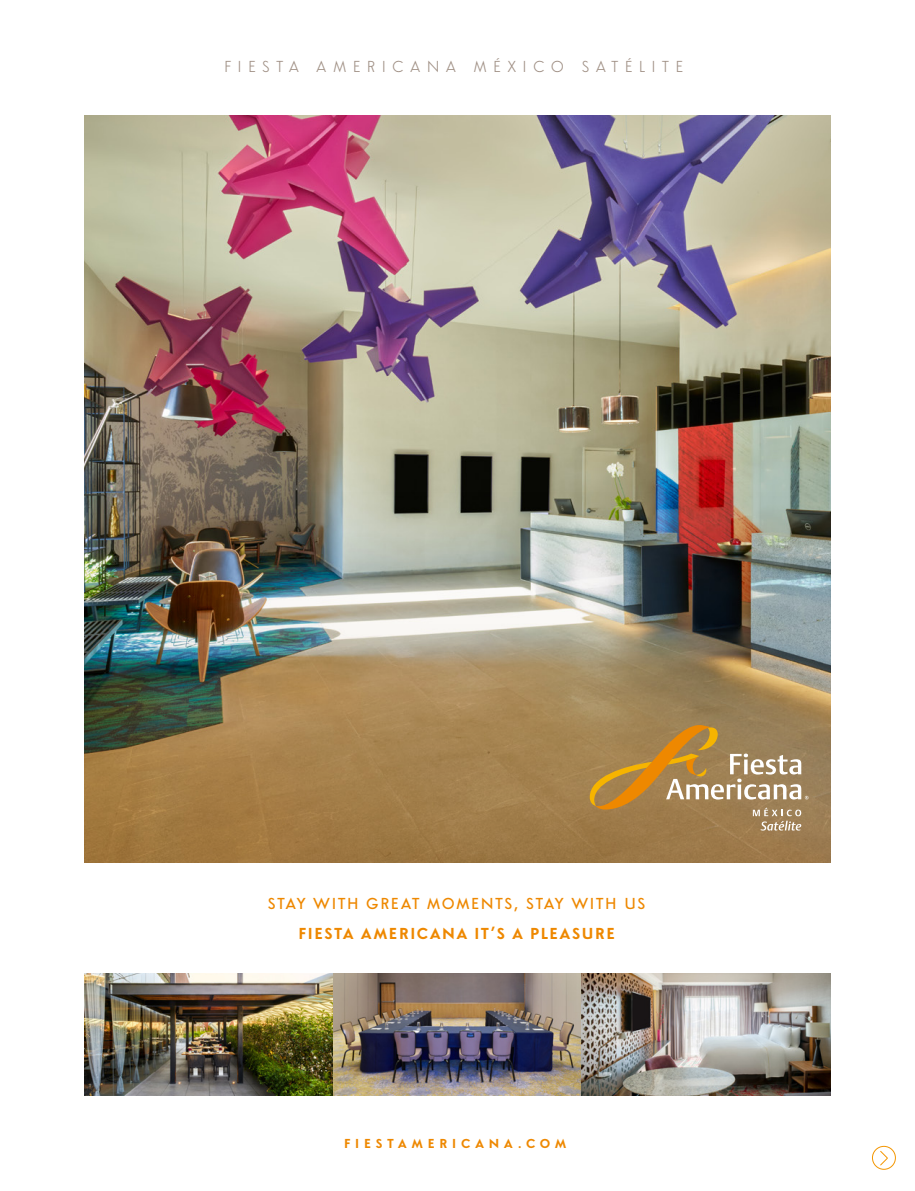
<style>
.page{position:relative;width:915px;height:1191px;background:#fff}
.page>*{position:absolute;margin:0;border:0;box-sizing:border-box;transform-origin:0 0}
.t1{font:500 16.5px "Simplo";letter-spacing:.105em;color:#e80}
.t2{font:300 16.5px "Simplo";letter-spacing:.395em;color:#a09085}
.t3{font:700 16.5px "Simplo";letter-spacing:.11em;color:#e80}
.t4{font:700 13.5px "Simplo";letter-spacing:.365em;color:#e80}
</style>
<div class="page">
<img style="left:84px;top:116px;width:746px;height:374px">
<img style="left:84px;top:490px;width:746px;height:372px">
<img style="left:84px;top:973px;width:746px;height:122px">
<svg style="left:589px;top:725px;width:219px;height:105px;background:#ae8c57"></svg>
<div style="left:871px;top:1146px;width:24px;height:23px;border:1px solid #f49600;border-radius:50%"></div>
<svg style="left:880px;top:1150px;width:8px;height:16px"></svg>
<p class="t2" style="left:224px;top:57px;width:460px">FIESTA AMERICANA MÉXICO SATÉLITE</p>
<p class="t1" style="left:268px;top:893px;width:379px">STAY WITH GREAT MOMENTS, STAY WITH US</p>
<p class="t3" style="left:298px;top:923px;width:317px">FIESTA AMERICANA IT’S A PLEASURE</p>
<p class="t4" style="left:344px;top:1135px;width:224px">FIESTAMERICANA.COM</p>
</div>
